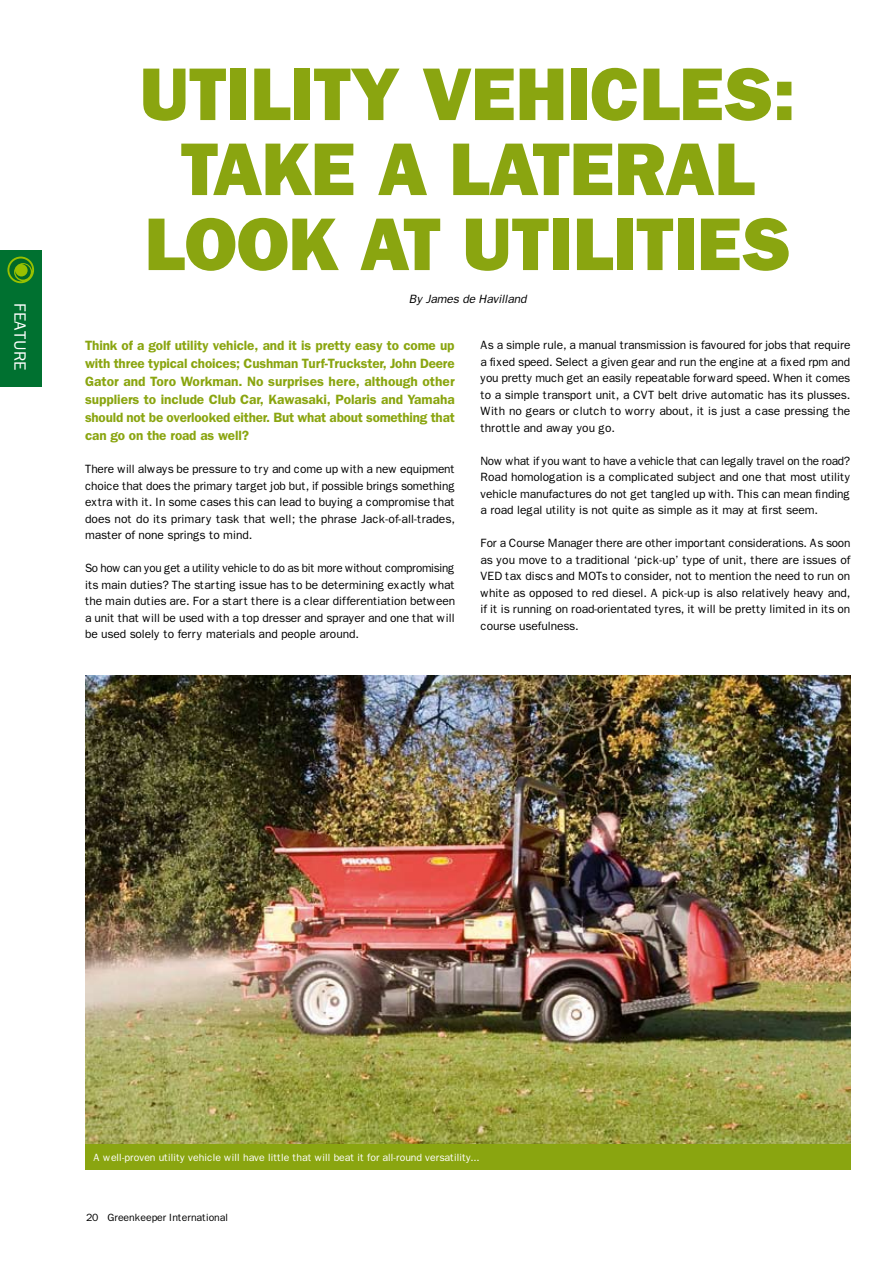
<style>
.page{position:relative;width:893px;height:1263px;background:#fff}
.page>*{position:absolute;margin:0;border:0;box-sizing:border-box;transform-origin:0 0}
.t1{font:800 75px "Franklin Gothic";letter-spacing:-.005em;color:#8aa510}
.t2{font:16.5px "Franklin Gothic";letter-spacing:-.005em;color:#fff}
.t3{font:600 13.5px/18px "Franklin Gothic";letter-spacing:-.015em;color:#8aa510;text-align:justify}
.t4{font:12px/16.5px "Franklin Gothic";letter-spacing:-.01em;color:#000;text-align:justify}
.t5{font:italic 12px "Franklin Gothic";letter-spacing:-.01em;color:#000}
.t6{font:10.5px "Franklin Gothic";letter-spacing:-.005em;color:#fff}
.t7{font:10.5px "Franklin Gothic";letter-spacing:-.01em;color:#000}
</style>
<div class="page">
<div style="left:0;top:251px;width:41px;height:136px;background:#007130"></div>
<svg style="left:7px;top:257px;width:27px;height:26px"></svg>
<svg style="left:9px;top:258px;width:23px;height:23px"></svg>
<img style="left:85px;top:676px;width:765px;height:468px">
<div style="left:85px;top:1144px;width:765px;height:25px;background:#8aa510"></div>
<h2 class="t2" style="left:30px;top:303px;width:69px;rotate:90deg">FEATURE</h2>
<h1 class="t1" style="left:140px;top:50px;width:657px">UTILITY VEHICLES:</h1>
<h1 class="t1" style="left:181px;top:125px;width:571px">TAKE A LATERAL</h1>
<h1 class="t1" style="left:144px;top:200px;width:48px">LOO</h1>
<h1 class="t1" style="left:289px;top:200px;width:423px">K AT UTILITIES</h1>
<p class="t5" style="left:409px;top:292px;width:119px">By James de Havilland</p>
<p class="t4" style="left:480px;top:337px;width:372px">As a simple rule, a manual transmission is favoured for jobs that require a fixed speed. Select a given gear and run the engine at a fixed rpm and you pretty much get an easily repeatable forward speed. When it comes to a simple transport unit, a CVT belt drive automatic has its plusses.<br>With no gears or clutch to worry about, it is just a case pressing the throttle and away you go.</p>
<p class="t4" style="left:480px;top:452px;width:371px">Now what if you want to have a vehicle that can legally travel on the road?<br>Road homologation is a complicated subject and one that most utility vehicle manufactures do not get tangled up with. This can mean finding a road legal utility is not quite as simple as it may at first seem.</p>
<p class="t4" style="left:480px;top:535px;width:372px">For a Course Manager there are other important considerations. As soon as you move to a traditional ‘pick-up’ type of unit, there are issues of VED tax discs and MOTs to consider, not to mention the need to run on white as opposed to red diesel. A pick-up is also relatively heavy and, if it is running on road-orientated tyres, it will be pretty limited in its on course usefulness.</p>
<p class="t3" style="left:85px;top:337px;width:371px">Think of a golf utility vehicle, and it is pretty easy to come up with three typical choices; Cushman Turf-Truckster, John Deere Gator and Toro Workman. No surprises here, although other suppliers to include Club Car, Kawasaki, Polaris and Yamaha should not be overlooked either. But what about something that can go on the road as well?</p>
<p class="t4" style="left:85px;top:461px;width:372px">There will always be pressure to try and come up with a new equipment choice that does the primary target job but, if possible brings something extra with it. In some cases this can lead to buying a compromise that does not do its primary task that well; the phrase Jack-of-all-trades, master of none springs to mind.</p>
<p class="t4" style="left:85px;top:560px;width:372px">So how can you get a utility vehicle to do as bit more without compromising its main duties? The starting issue has to be determining exactly what the main duties are. For a start there is a clear differentiation between a unit that will be used with a top dresser and sprayer and one that will be used solely to ferry materials and people around.</p>
<p class="t6" style="left:94px;top:1151px;width:388px">A well-proven utility vehicle will have little that will beat it for all-round versatility...</p>
<p class="t7" style="left:86px;top:1212px;width:144px">20 Greenkeeper International</p>
</div>
